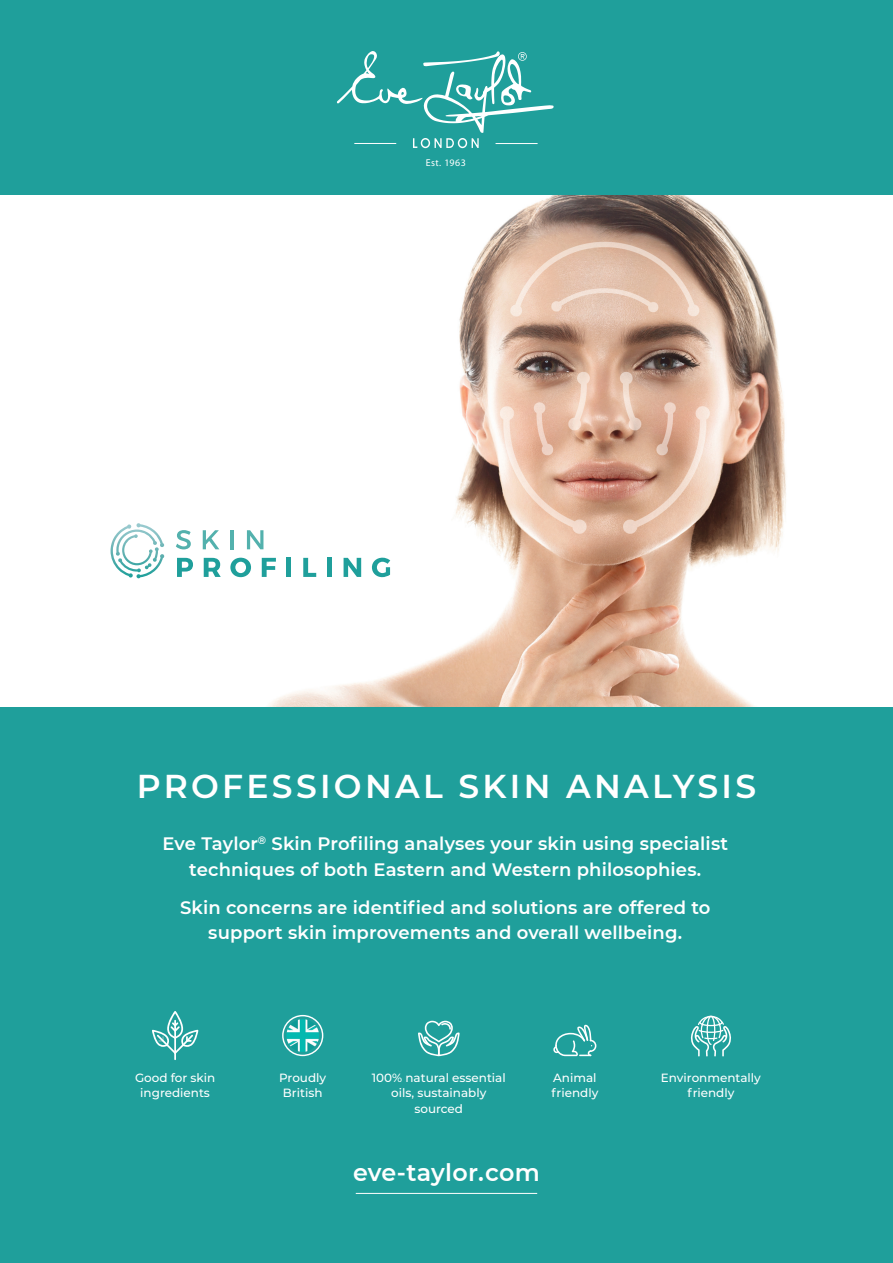
<style>
.page{position:relative;width:893px;height:1263px;background:#fff}
.page>*{position:absolute;margin:0;border:0;box-sizing:border-box;transform-origin:0 0}
.t1{font:600 33px "Montserrat";letter-spacing:.1em;color:#fff}
.t2{font:600 23.85px "Montserrat";letter-spacing:.01em;color:#fff}
.t3{font:600 18px/25.5px "Montserrat";letter-spacing:.01em;color:#fff;text-align:center}
.t4{font:500 12px/15.3px "Montserrat";color:#fff;text-align:center}
.t5{font:9.9px "Myriad Pro";letter-spacing:.05em;color:#fff}
</style>
<div class="page">
<img style="left:202px;top:195px;width:584px;height:512px">
<div style="left:0;top:707px;width:893px;height:556px;background:#1f9f9b"></div>
<div style="left:0;top:0;width:893px;height:195px;background:#1f9f9b"></div>
<svg style="left:337px;top:51px;width:217px;height:97px"></svg>
<hr style="left:354px;top:143px;width:42px;height:1px;background:#fff">
<hr style="left:496px;top:143px;width:42px;height:1px;background:#fff">
<svg style="left:176px;top:530px;width:15px;height:19px"></svg>
<svg style="left:203px;top:530px;width:16px;height:19px"></svg>
<hr style="left:230px;top:530px;width:4px;height:19px;background:#53b1ad">
<svg style="left:247px;top:530px;width:16px;height:19px"></svg>
<svg style="left:177px;top:558px;width:16px;height:19px"></svg>
<svg style="left:204px;top:558px;width:17px;height:19px"></svg>
<svg style="left:230px;top:558px;width:21px;height:19px"></svg>
<svg style="left:262px;top:558px;width:14px;height:19px"></svg>
<div style="left:286px;top:558px;width:5px;height:19px;background:#1f9f9b"></div>
<svg style="left:303px;top:558px;width:13px;height:19px"></svg>
<div style="left:327px;top:558px;width:5px;height:19px;background:#1f9f9b"></div>
<svg style="left:344px;top:558px;width:17px;height:19px"></svg>
<svg style="left:372px;top:558px;width:18px;height:19px"></svg>
<svg style="left:111px;top:523px;width:53px;height:54px"></svg>
<hr style="left:174px;top:1037px;width:2px;height:23px;background:#fff">
<svg style="left:152px;top:1011px;width:46px;height:43px"></svg>
<div style="left:282px;top:1015px;width:41px;height:41px;border:1px solid #fff;border-radius:50%"></div>
<img style="left:286px;top:1019px;width:33px;height:33px;border-radius:16px">
<svg style="left:418px;top:1021px;width:42px;height:35px"></svg>
<svg style="left:553px;top:1025px;width:43px;height:31px"></svg>
<svg style="left:690px;top:1016px;width:41px;height:40px"></svg>
<hr style="left:356px;top:1193px;width:181px;height:1px;background:#fff">
<p class="t5" style="left:426px;top:157px;width:42px">Est. 1963</p>
<p class="t1" style="left:137px;top:763px;width:621px">PROFESSIONAL SKIN ANALYSIS</p>
<p class="t3" style="left:162px;top:830px;width:567px">Eve Taylor<sup>®</sup> Skin Profiling analyses your skin using specialist techniques of both Eastern and Western philosophies.</p>
<p class="t3" style="left:180px;top:894px;width:532px">Skin concerns are identified and solutions are offered to support skin improvements and overall wellbeing.</p>
<p class="t4" style="left:135px;top:1070px;width:82px">Good for skin ingredients</p>
<p class="t4" style="left:279px;top:1070px;width:48px">Proudly<br>British</p>
<p class="t4" style="left:372px;top:1070px;width:135px">100% natural essential oils, sustainably sourced</p>
<p class="t4" style="left:551px;top:1070px;width:48px;text-align:left">Animal friendly</p>
<p class="t4" style="left:661px;top:1070px;width:102px">Environmentally friendly</p>
<p class="t2" style="left:353px;top:1155px;width:188px">eve-taylor.com</p>
</div>
